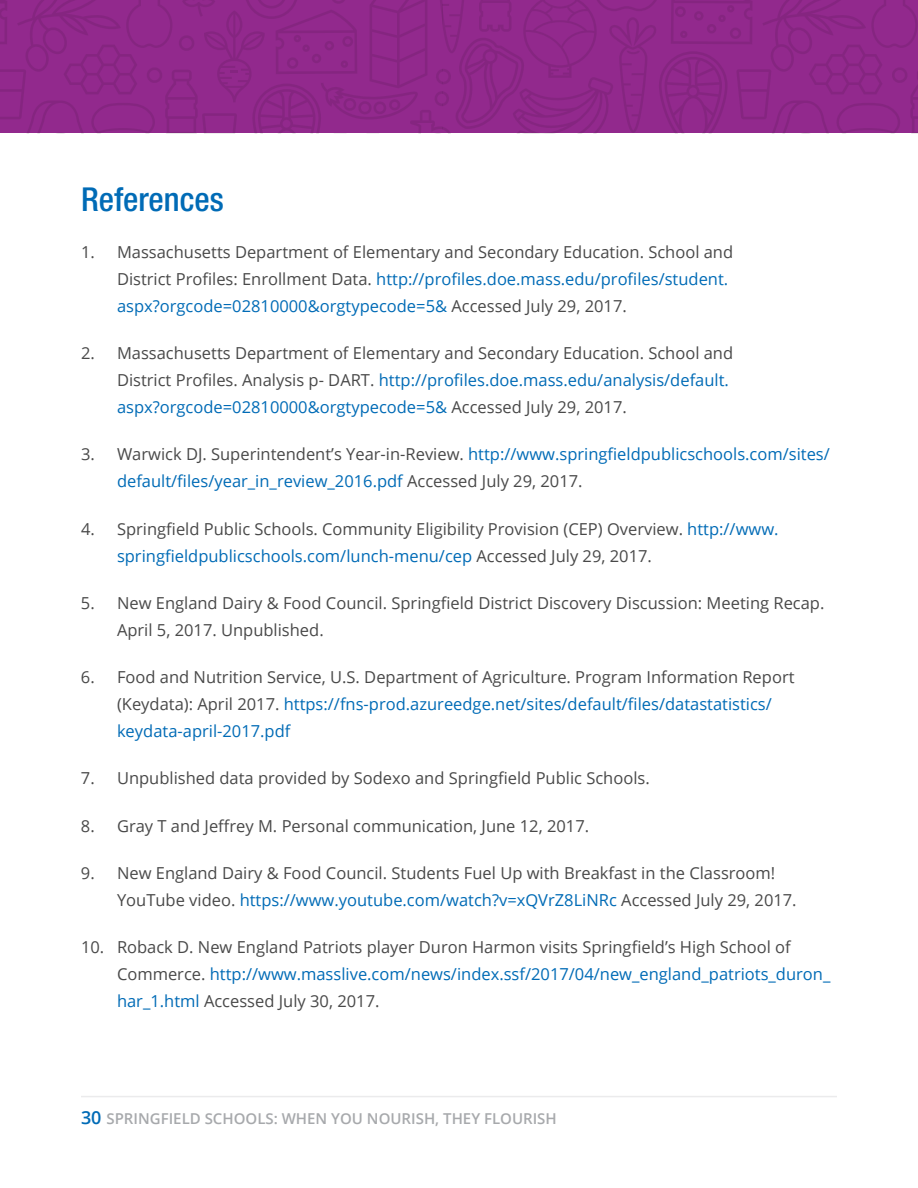
<style>
.page{position:relative;width:918px;height:1188px;background:#fff}
.page>*{position:absolute;margin:0;border:0;box-sizing:border-box;transform-origin:0 0}
.t1{font:500 condensed 33px "Helvetica Neue LT Std";color:#006bb6}
.t2{font:16.5px/27px "Open Sans";color:#494949}
.t3{font:16.5px/27px "Open Sans";color:#006bb6}
.t4{font:600 15px "Open Sans";color:#a7a9ac}
.s1{color:#006bb6}
.s2{color:#494949}
.s3{font-size:18px;color:#006bb6}
</style>
<div class="page">
<hr style="left:81px;top:1096px;width:756px;height:1px;background:#ebebec">
<div style="left:0;top:0;width:918px;height:133px;background:#92298d"></div>
<h1 class="t1" style="left:81px;top:179px;width:144px">References</h1>
<p class="t2" style="left:117px;top:238px;width:618px;text-indent:-36px">1. Massachusetts Department of Elementary and Secondary Education. School and<br>District Profiles: Enrollment Data. <span class="s1">http://profiles.doe.mass.edu/profiles/student. aspx?orgcode=02810000&amp;orgtypecode=5&amp;</span> Accessed July 29, 2017.</p>
<p class="t2" style="left:117px;top:339px;width:618px;text-indent:-36px">2. Massachusetts Department of Elementary and Secondary Education. School and<br>District Profiles. Analysis p- DART. <span class="s1">http://profiles.doe.mass.edu/analysis/default. aspx?orgcode=02810000&amp;orgtypecode=5&amp;</span> Accessed July 29, 2017.</p>
<p class="t3" style="left:117px;top:440px;width:714px;text-indent:-36px"><span class="s2">3. Warwick DJ. Superintendent’s Year-in-Review.</span> http://www.springfieldpublicschools.com/sites/ default/files/year_in_review_2016.pdf <span class="s2">Accessed July 29, 2017.</span></p>
<p class="t2" style="left:117px;top:515px;width:663px;text-indent:-36px">4. Springfield Public Schools. Community Eligibility Provision (CEP) Overview. <span class="s1">http://www. springfieldpublicschools.com/lunch-menu/cep</span> Accessed July 29, 2017.</p>
<p class="t2" style="left:117px;top:589px;width:709px;text-indent:-36px">5. New England Dairy &amp; Food Council. Springfield District Discovery Discussion: Meeting Recap.<br>April 5, 2017. Unpublished.</p>
<p class="t2" style="left:117px;top:663px;width:679px;text-indent:-36px">6. Food and Nutrition Service, U.S. Department of Agriculture. Program Information Report (Keydata): April 2017. <span class="s1">https://fns-prod.azureedge.net/sites/default/files/datastatistics/ keydata-april-2017.pdf</span></p>
<p class="t2" style="left:81px;top:764px;width:570px">7. Unpublished data provided by Sodexo and Springfield Public Schools.</p>
<p class="t2" style="left:81px;top:812px;width:510px">8. Gray T and Jeffrey M. Personal communication, June 12, 2017.</p>
<p class="t2" style="left:117px;top:859px;width:681px;text-indent:-36px">9. New England Dairy &amp; Food Council. Students Fuel Up with Breakfast in the Classroom!<br>YouTube video. <span class="s1">https://www.youtube.com/watch?v=xQVrZ8LiNRc</span> Accessed July 29, 2017.</p>
<p class="t2" style="left:117px;top:933px;width:715px;text-indent:-36px">10. Roback D. New England Patriots player Duron Harmon visits Springfield’s High School of<br>Commerce. <span class="s1">http://www.masslive.com/news/index.ssf/2017/04/new_england_patriots_duron_ har_1.html</span> Accessed July 30, 2017.</p>
<p class="t4" style="left:81px;top:1108px;width:477px"><span class="s3">30</span> SPRINGFIELD SCHOOLS: WHEN YOU NOURISH, THEY FLOURISH</p>
</div>
